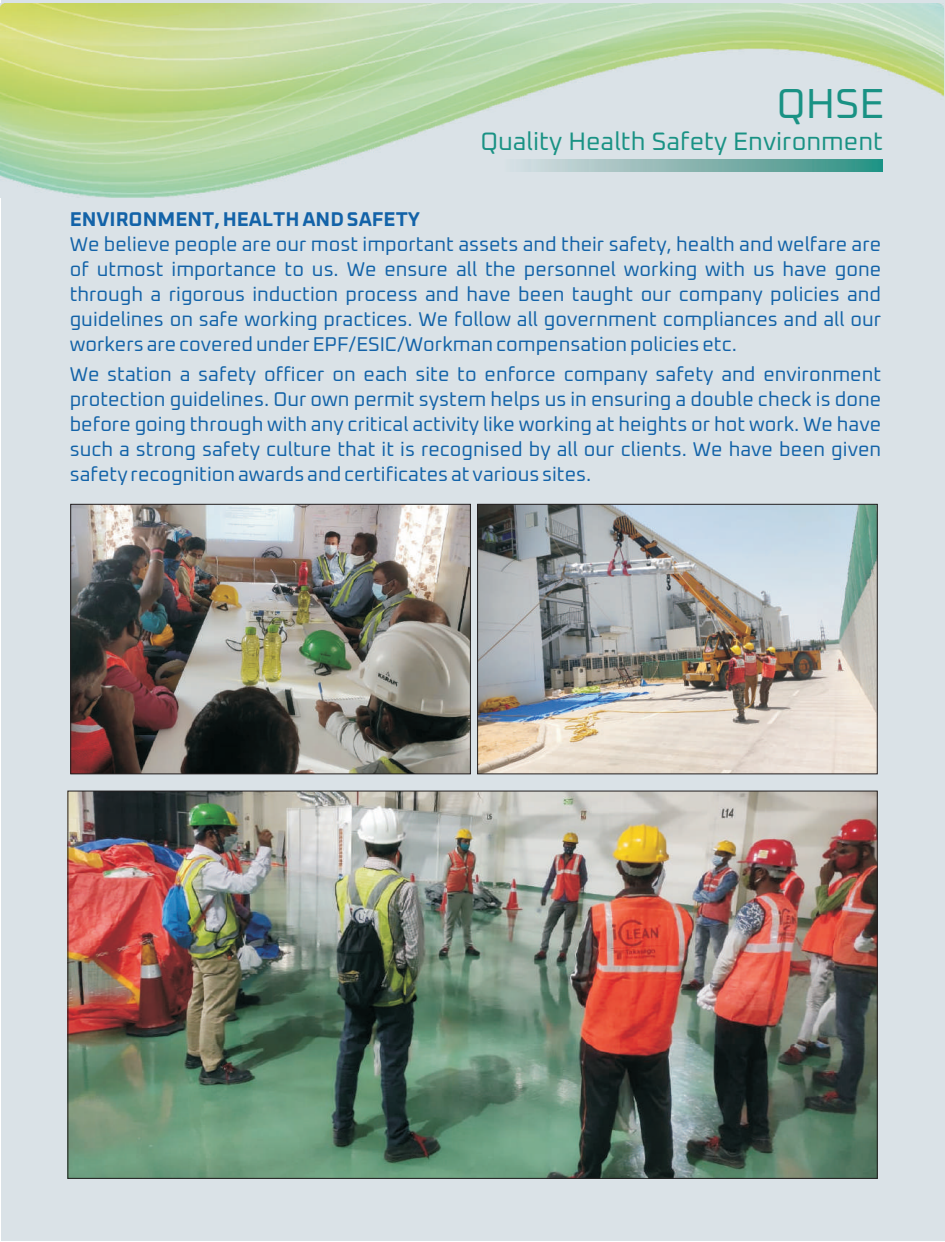
<style>
.page{position:relative;width:945px;height:1242px;background:#fff}
.page>*{position:absolute;margin:0;border:0;box-sizing:border-box;transform-origin:0 0}
.t1{font:42px "Oxanium";color:#199284}
.t2{font:25.35px "Oxanium";color:#199284}
.t3{font:19.95px/24.9px "Oxanium";color:#1363a8;text-align:justify}
.t4{font:700 19.95px "Oxanium";color:#1363a8}
</style>
<div class="page">
<div style="left:1px;top:1px;width:943px;height:1240px;background:#dae2e7"></div>
<img style="left:1px;top:3px;width:942px;height:195px">
<img style="left:480px;top:160px;width:402px;height:11px">
<img style="left:70px;top:793px;width:806px;height:384px">
<img style="left:479px;top:506px;width:397px;height:266px">
<div style="left:477px;top:504px;width:401px;height:270px;border:1px solid #231f20"></div>
<img style="left:72px;top:506px;width:397px;height:266px">
<div style="left:70px;top:504px;width:401px;height:270px;border:1px solid #231f20"></div>
<h1 class="t1" style="left:776px;top:84px;width:109px">QHSE</h1>
<p class="t2" style="left:480px;top:130px;width:404px">Quality Health Safety Environment</p>
<p class="t4" style="left:70px;top:210px;width:352px">ENVIRONMENT, HEALTH AND SAFETY</p>
<p class="t3" style="left:70px;top:233px;width:813px">We believe people are our most important assets and their safety, health and welfare are of utmost importance to us. We ensure all the personnel working with us have gone through a rigorous induction process and have been taught our company policies and guidelines on safe working practices. We follow all government compliances and all our workers are covered under EPF/ESIC/Workman compensation policies etc.</p>
<p class="t3" style="left:70px;top:363px;width:813px">We station a safety officer on each site to enforce company safety and environment protection guidelines. Our own permit system helps us in ensuring a double check is done before going through with any critical activity like working at heights or hot work. We have such a strong safety culture that it is recognised by all our clients. We have been given safety recognition awards and certificates at various sites.</p>
</div>
